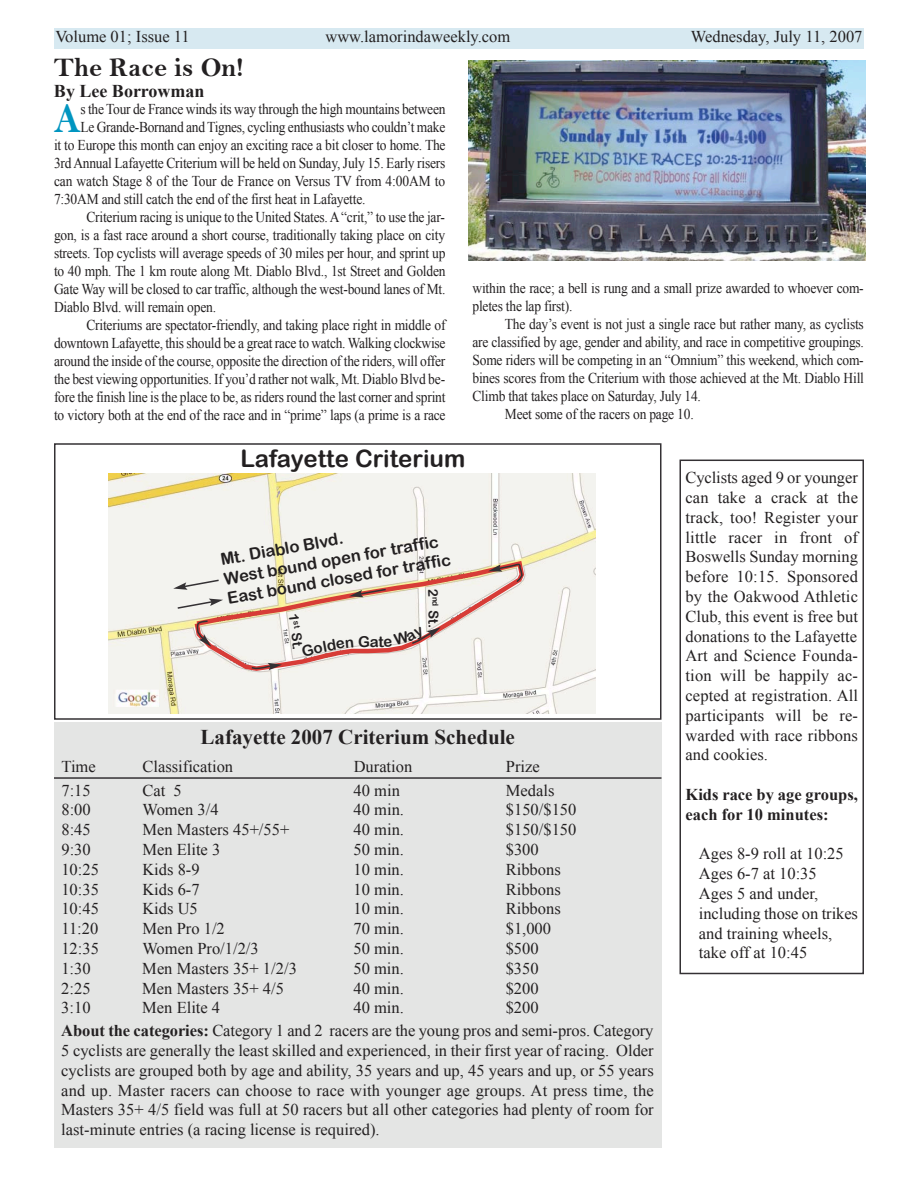
<style>
.page{position:relative;width:918px;height:1188px;background:#fff}
.page>*{position:absolute;margin:0;border:0;box-sizing:border-box;transform-origin:0 0}
.t1{font:42.6px "Bell MT Bold";color:#0095c0;scale:.9 1}
.t2{font:27px "Bell MT Bold";color:#232021}
.t3{font:24px "Arial Rounded MT Bold";color:#232021}
.t4{font:700 21px "Times New Roman";color:#232021}
.t5{font:700 18px "Times New Roman";color:#232021}
.t6{font:16.5px/19.8px "Times New Roman";color:#232021}
.t7{font:16.5px/19.8px "Arial Rounded MT Bold";color:#232021}
.t8{font:700 16.5px/19.8px "Times New Roman";color:#232021}
.t9{font:15px/18px "Times New Roman";letter-spacing:-.015em;color:#232021;scale:.9 1}
.t10{font:15px "Arial Rounded MT Bold";color:#232021}
.s1{font-weight:700}
</style>
<div class="page">
<div style="left:626px;top:28px;width:238px;height:21px;background:#d7e9f1"></div>
<div style="left:54px;top:28px;width:574px;height:21px;background:#d7e9f1"></div>
<div style="left:54px;top:723px;width:608px;height:425px;background:#e4e5e4"></div>
<img style="left:468px;top:60px;width:398px;height:201px">
<div style="left:679px;top:460px;width:185px;height:514px;border:2px solid #343134"></div>
<hr style="left:54px;top:777px;width:607px;height:2px;background:#343134">
<div style="left:54px;top:443px;width:607px;height:277px;border:2px solid #343134"></div>
<img style="left:108px;top:473px;width:487px;height:240px">
<svg style="left:173px;top:561px;width:351px;height:110px"></svg>
<p class="t6" style="left:55px;top:27px;width:136px">Volume 01; Issue 11</p>
<p class="t6" style="left:326px;top:27px;width:186px">www.lamorindaweekly.com</p>
<p class="t6" style="left:691px;top:27px;width:173px">Wednesday, July 11, 2007</p>
<h2 class="t2" style="left:54px;top:53px;width:191px">The Race is On!</h2>
<p class="t5" style="left:54px;top:81px;width:152px">By Lee Borrowman</p>
<h1 class="t1" style="left:54px;top:96px;width:31px">A</h1>
<p class="t9" style="left:80px;top:100px;width:407px">s the Tour de France winds its way through the high mountains between</p>
<p class="t9" style="left:80px;top:118px;width:407px">Le Grande-Bornand and Tignes, cycling enthusiasts who couldn’t make</p>
<p class="t9" style="left:54px;top:136px;width:437px">it to Europe this month can enjoy an exciting race a bit closer to home. The</p>
<p class="t9" style="left:54px;top:154px;width:436px">3rd Annual Lafayette Criterium will be held on Sunday, July 15. Early risers</p>
<p class="t9" style="left:54px;top:172px;width:436px">can watch Stage 8 of the Tour de France on Versus TV from 4:00AM to</p>
<p class="t9" style="left:54px;top:190px;width:348px">7:30AM and still catch the end of the first heat in Lafayette.</p>
<p class="t9" style="left:86px;top:208px;width:400px">Criterium racing is unique to the United States. A “crit,” to use the jar-</p>
<p class="t9" style="left:54px;top:226px;width:436px">gon, is a fast race around a short course, traditionally taking place on city</p>
<p class="t9" style="left:54px;top:244px;width:437px">streets. Top cyclists will average speeds of 30 miles per hour, and sprint up</p>
<p class="t9" style="left:54px;top:262px;width:437px">to 40 mph. The 1 km route along Mt. Diablo Blvd., 1st Street and Golden</p>
<p class="t9" style="left:54px;top:280px;width:437px">Gate Way will be closed to car traffic, although the west-bound lanes of Mt.</p>
<p class="t9" style="left:54px;top:298px;width:182px">Diablo Blvd. will remain open.</p>
<p class="t9" style="left:86px;top:316px;width:401px">Criteriums are spectator-friendly, and taking place right in middle of</p>
<p class="t9" style="left:54px;top:334px;width:437px">downtown Lafayette, this should be a great race to watch. Walking clockwise</p>
<p class="t9" style="left:54px;top:352px;width:436px">around the inside of the course, opposite the direction of the riders, will offer</p>
<p class="t9" style="left:54px;top:370px;width:436px">the best viewing opportunities. If you’d rather not walk, Mt. Diablo Blvd be-</p>
<p class="t9" style="left:54px;top:388px;width:437px">fore the finish line is the place to be, as riders round the last corner and sprint</p>
<p class="t9" style="left:54px;top:406px;width:437px">to victory both at the end of the race and in “prime” laps (a prime is a race</p>
<p class="t9" style="left:472px;top:279px;width:436px">within the race; a bell is rung and a small prize awarded to whoever com&shy;pletes the lap first).</p>
<p class="t9" style="left:505px;top:315px;width:400px">The day’s event is not just a single race but rather many, as cyclists</p>
<p class="t9" style="left:472px;top:333px;width:436px">are classified by age, gender and ability, and race in competitive groupings.</p>
<p class="t9" style="left:472px;top:351px;width:436px">Some riders will be competing in an “Omnium” this weekend, which com-</p>
<p class="t9" style="left:472px;top:369px;width:436px">bines scores from the Criterium with those achieved at the Mt. Diablo Hill</p>
<p class="t9" style="left:472px;top:387px;width:255px">Climb that takes place on Saturday, July 14.</p>
<p class="t9" style="left:505px;top:405px;width:211px">Meet some of the racers on page 10.</p>
<h3 class="t3" style="left:240px;top:444px;width:226px">Lafayette Criterium</h3>
<p class="t7" style="left:219px;top:549px;width:228px;rotate:-10deg">Mt. Diablo Blvd.<br>West bound open for traffic<br>East bound closed for traffic</p>
<p class="t10" style="left:358px;top:633px;width:27px">Gat</p>
<h3 class="t4" style="left:201px;top:726px;width:316px">Lafayette 2007 Criterium Schedule</h3>
<p class="t6" style="left:61px;top:756px;width:36px">Time</p>
<p class="t6" style="left:142px;top:756px;width:92px">Classification</p>
<p class="t6" style="left:354px;top:756px;width:60px">Duration</p>
<p class="t6" style="left:506px;top:756px;width:35px">Prize</p>
<p class="t6" style="left:61px;top:780px;width:31px">7:15</p>
<p class="t6" style="left:142px;top:780px;width:41px">Cat 5</p>
<p class="t6" style="left:354px;top:780px;width:48px">40 min</p>
<p class="t6" style="left:506px;top:780px;width:50px">Medals</p>
<p class="t6" style="left:61px;top:800px;width:31px">8:00</p>
<p class="t6" style="left:142px;top:800px;width:78px">Women 3/4</p>
<p class="t6" style="left:354px;top:800px;width:52px">40 min.</p>
<p class="t6" style="left:506px;top:800px;width:72px">$150/$150</p>
<p class="t6" style="left:61px;top:820px;width:31px">8:45</p>
<p class="t6" style="left:142px;top:820px;width:148px">Men Masters 45+/55+</p>
<p class="t6" style="left:354px;top:820px;width:52px">40 min.</p>
<p class="t6" style="left:506px;top:820px;width:72px">$150/$150</p>
<p class="t6" style="left:61px;top:840px;width:31px">9:30</p>
<p class="t6" style="left:142px;top:840px;width:79px">Men Elite 3</p>
<p class="t6" style="left:354px;top:840px;width:52px">50 min.</p>
<p class="t6" style="left:506px;top:840px;width:34px">$300</p>
<p class="t6" style="left:61px;top:859px;width:39px">10:25</p>
<p class="t6" style="left:142px;top:859px;width:59px">Kids 8-9</p>
<p class="t6" style="left:354px;top:859px;width:52px">10 min.</p>
<p class="t6" style="left:506px;top:859px;width:57px">Ribbons</p>
<p class="t6" style="left:61px;top:879px;width:39px">10:35</p>
<p class="t6" style="left:142px;top:879px;width:59px">Kids 6-7</p>
<p class="t6" style="left:354px;top:879px;width:52px">10 min.</p>
<p class="t6" style="left:506px;top:879px;width:57px">Ribbons</p>
<p class="t6" style="left:61px;top:899px;width:39px">10:45</p>
<p class="t6" style="left:142px;top:899px;width:57px">Kids U5</p>
<p class="t6" style="left:354px;top:899px;width:52px">10 min.</p>
<p class="t6" style="left:506px;top:899px;width:57px">Ribbons</p>
<p class="t6" style="left:61px;top:919px;width:38px">11:20</p>
<p class="t6" style="left:142px;top:919px;width:84px">Men Pro 1/2</p>
<p class="t6" style="left:354px;top:919px;width:52px">70 min.</p>
<p class="t6" style="left:506px;top:919px;width:47px">$1,000</p>
<p class="t6" style="left:61px;top:939px;width:39px">12:35</p>
<p class="t6" style="left:142px;top:939px;width:118px">Women Pro/1/2/3</p>
<p class="t6" style="left:354px;top:939px;width:52px">50 min.</p>
<p class="t6" style="left:506px;top:939px;width:34px">$500</p>
<p class="t6" style="left:61px;top:958px;width:31px">1:30</p>
<p class="t6" style="left:142px;top:958px;width:156px">Men Masters 35+ 1/2/3</p>
<p class="t6" style="left:354px;top:958px;width:52px">50 min.</p>
<p class="t6" style="left:506px;top:958px;width:34px">$350</p>
<p class="t6" style="left:61px;top:978px;width:31px">2:25</p>
<p class="t6" style="left:142px;top:978px;width:143px">Men Masters 35+ 4/5</p>
<p class="t6" style="left:353px;top:978px;width:52px">40 min.</p>
<p class="t6" style="left:506px;top:978px;width:34px">$200</p>
<p class="t6" style="left:61px;top:998px;width:31px">3:10</p>
<p class="t6" style="left:142px;top:998px;width:79px">Men Elite 4</p>
<p class="t6" style="left:353px;top:998px;width:52px">40 min.</p>
<p class="t6" style="left:61px;top:996px;width:594px;line-height:22.8px;text-indent:444px">$200<br><span class="s1">About the categories:</span> Category 1 and 2 racers are the young pros and semi-pros. Category</p>
<p class="t6" style="left:61px;top:1041px;width:594px;text-align:justify">5 cyclists are generally the least skilled and experienced, in their first year of racing. Older cyclists are grouped both by age and ability, 35 years and up, 45 years and up, or 55 years and up. Master racers can choose to race with younger age groups. At press time, the Masters 35+ 4/5 field was full at 50 racers but all other categories had plenty of room for last-minute entries (a racing license is required).</p>
<p class="t6" style="left:685px;top:468px;width:174px;text-align:justify">Cyclists aged 9 or younger can take a crack at the track, too! Register your little racer in front of Boswells Sunday morning before 10:15. Sponsored by the Oakwood Athletic Club, this event is free but donations to the Lafayette Art and Science Founda&shy;tion will be happily ac&shy;cepted at registration. All participants will be re&shy;warded with race ribbons and cookies.</p>
<p class="t8" style="left:685px;top:784px;width:174px">Kids race by age groups, each for 10 minutes:</p>
<p class="t6" style="left:699px;top:844px;width:161px">Ages 8-9 roll at 10:25<br>Ages 6-7 at 10:35<br>Ages 5 and under, including those on trikes and training wheels, take off at 10:45</p>
</div>
